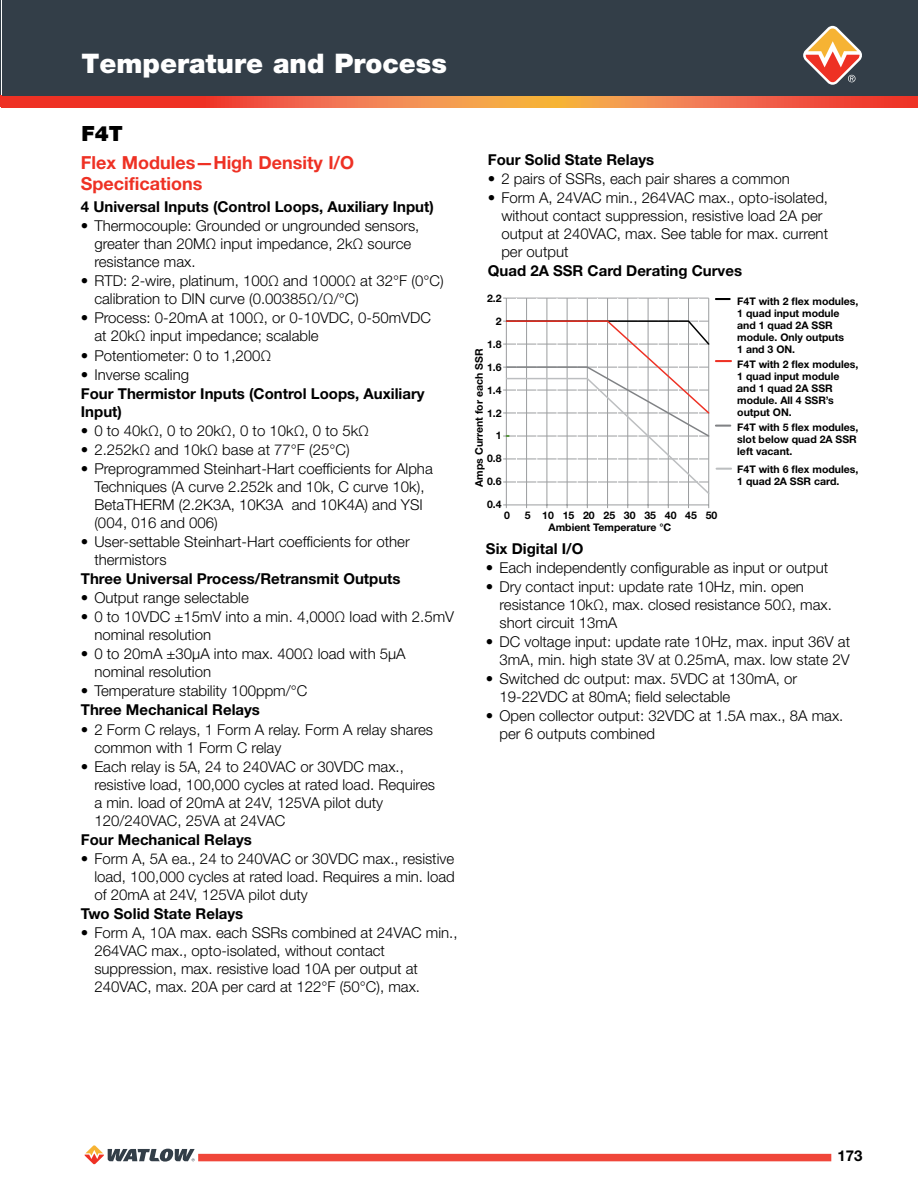
<style>
.page{position:relative;width:918px;height:1188px;background:#fff}
.page>*{position:absolute;margin:0;border:0;box-sizing:border-box;transform-origin:0 0}
.t1{font:900 27px "Helvetica Neue LT Std";color:#fff}
.t2{font:900 21px "Helvetica Neue LT Std";color:#000}
.t3{font:700 18px/21.6px "Helvetica Neue LT Std";color:#ee3124}
.t4{font:300 15px/18px "Helvetica Neue LT Std";color:#000}
.t5{font:700 15px/18px "Helvetica Neue LT Std";color:#000}
.t6{font:700 10.5px/12px "Helvetica Neue LT Std";color:#000}
</style>
<div class="page">
<div style="left:198px;top:1154px;width:633px;height:7px;background:#f0463a"></div>
<svg style="left:85px;top:1145px;width:110px;height:19px"></svg>
<hr style="left:0;top:0;width:1px;height:96px;background:#333e48">
<div style="left:2px;top:0;width:916px;height:97px;background:#333e48"></div>
<svg style="left:2px;top:97px;width:916px;height:10px;background:#f1673e"></svg>
<svg style="left:803px;top:26px;width:59px;height:59px"></svg>
<hr style="left:506px;top:298px;width:203px;height:1px;background:#9b9d9f">
<hr style="left:698px;top:298px;width:1px;height:207px;background:#fff">
<hr style="left:678px;top:298px;width:1px;height:207px;background:#fff">
<hr style="left:658px;top:298px;width:1px;height:207px;background:#fff">
<hr style="left:638px;top:298px;width:1px;height:207px;background:#fff">
<hr style="left:617px;top:298px;width:1px;height:207px;background:#fff">
<hr style="left:597px;top:298px;width:1px;height:207px;background:#fff">
<hr style="left:577px;top:298px;width:1px;height:207px;background:#fff">
<hr style="left:557px;top:298px;width:1px;height:207px;background:#fff">
<hr style="left:537px;top:298px;width:1px;height:207px;background:#fff">
<hr style="left:516px;top:298px;width:1px;height:207px;background:#fff">
<hr style="left:708px;top:298px;width:1px;height:207px;background:#9b9d9f">
<hr style="left:688px;top:298px;width:1px;height:207px;background:#9b9d9f">
<hr style="left:668px;top:298px;width:1px;height:207px;background:#9b9d9f">
<hr style="left:648px;top:298px;width:1px;height:207px;background:#9b9d9f">
<hr style="left:628px;top:298px;width:1px;height:207px;background:#9b9d9f">
<hr style="left:607px;top:298px;width:1px;height:207px;background:#9b9d9f">
<hr style="left:587px;top:298px;width:1px;height:207px;background:#9b9d9f">
<hr style="left:567px;top:298px;width:1px;height:207px;background:#9b9d9f">
<hr style="left:547px;top:298px;width:1px;height:207px;background:#9b9d9f">
<hr style="left:526px;top:298px;width:1px;height:207px;background:#9b9d9f">
<hr style="left:506px;top:298px;width:1px;height:207px;background:#9b9d9f">
<hr style="left:506px;top:505px;width:203px;height:1px;background:#9b9d9f">
<svg style="left:503px;top:320px;width:207px;height:176px"></svg>
<svg style="left:716px;top:298px;width:14px;height:2px"></svg>
<svg style="left:716px;top:360px;width:15px;height:2px"></svg>
<svg style="left:716px;top:425px;width:14px;height:2px"></svg>
<svg style="left:717px;top:468px;width:14px;height:2px"></svg>
<h1 class="t1" style="left:82px;top:47px;width:367px">Temperature and Process</h1>
<h2 class="t2" style="left:82px;top:121px;width:43px">F4T</h2>
<p class="t3" style="left:81px;top:151px;width:275px">Flex Modules—High Density I/O<br>Specifications</p>
<p class="t5" style="left:488px;top:150px;width:168px">Four Solid State Relays</p>
<p class="t4" style="left:488px;top:170px;width:303px">• 2 pairs of SSRs, each pair shares a common</p>
<p class="t4" style="left:501px;top:189px;width:328px;text-indent:-14px">• Form A, 24VAC min., 264VAC max., opto-isolated, without contact suppression, resistive load 2A per output at 240VAC, max. See table for max. current per output</p>
<p class="t5" style="left:488px;top:262px;width:256px">Quad 2A SSR Card Derating Curves</p>
<p class="t5" style="left:81px;top:198px;width:355px">4 Universal Inputs (Control Loops, Auxiliary Input)</p>
<p class="t4" style="left:94px;top:217px;width:327px;text-indent:-14px">• Thermocouple: Grounded or ungrounded sensors, greater than 20MΩ input impedance, 2kΩ source resistance max.</p>
<p class="t4" style="left:94px;top:272px;width:351px;text-indent:-14px">• RTD: 2-wire, platinum, 100Ω and 1000Ω at 32°F (0°C) calibration to DIN curve (0.00385Ω/Ω/°C)</p>
<p class="t4" style="left:94px;top:309px;width:338px;text-indent:-14px">• Process: 0-20mA at 100Ω, or 0-10VDC, 0-50mVDC at 20kΩ input impedance; scalable</p>
<p class="t4" style="left:81px;top:346px;width:192px">• Potentiometer: 0 to 1,200Ω</p>
<p class="t4" style="left:81px;top:365px;width:110px">• Inverse scaling</p>
<p class="t5" style="left:81px;top:384px;width:345px">Four Thermistor Inputs (Control Loops, Auxiliary<br>Input)</p>
<p class="t4" style="left:81px;top:421px;width:290px">• 0 to 40kΩ, 0 to 20kΩ, 0 to 10kΩ, 0 to 5kΩ</p>
<p class="t4" style="left:81px;top:440px;width:270px">• 2.252kΩ and 10kΩ base at 77°F (25°C)</p>
<p class="t4" style="left:94px;top:459px;width:340px;text-indent:-13px">• Preprogrammed Steinhart-Hart coefficients for Alpha Techniques (A curve 2.252k and 10k, C curve 10k), BetaTHERM (2.2K3A, 10K3A and 10K4A) and YSI (004, 016 and 006)</p>
<p class="t4" style="left:94px;top:532px;width:317px;text-indent:-14px">• User-settable Steinhart-Hart coefficients for other thermistors</p>
<p class="t5" style="left:81px;top:569px;width:321px">Three Universal Process/Retransmit Outputs</p>
<p class="t4" style="left:81px;top:589px;width:169px">• Output range selectable</p>
<p class="t4" style="left:94px;top:608px;width:361px;text-indent:-14px">• 0 to 10VDC ±15mV into a min. 4,000Ω load with 2.5mV nominal resolution</p>
<p class="t4" style="left:94px;top:645px;width:313px;text-indent:-14px">• 0 to 20mA ±30μA into max. 400Ω load with 5μA nominal resolution</p>
<p class="t4" style="left:81px;top:682px;width:228px">• Temperature stability 100ppm/°C</p>
<p class="t5" style="left:81px;top:701px;width:181px">Three Mechanical Relays</p>
<p class="t4" style="left:94px;top:720px;width:340px;text-indent:-13px">• 2 Form C relays, 1 Form A relay. Form A relay shares common with 1 Form C relay</p>
<p class="t4" style="left:94px;top:757px;width:342px;text-indent:-14px">• Each relay is 5A, 24 to 240VAC or 30VDC max., resistive load, 100,000 cycles at rated load. Requires a min. load of 20mA at 24V, 125VA pilot duty 120/240VAC, 25VA at 24VAC</p>
<p class="t5" style="left:81px;top:830px;width:173px">Four Mechanical Relays</p>
<p class="t4" style="left:94px;top:849px;width:362px;text-align:justify;text-indent:-13px">• Form A, 5A ea., 24 to 240VAC or 30VDC max., resistive load, 100,000 cycles at rated load. Requires a min. load of 20mA at 24V, 125VA pilot duty</p>
<p class="t5" style="left:81px;top:904px;width:164px">Two Solid State Relays</p>
<p class="t4" style="left:94px;top:923px;width:365px;text-indent:-14px">• Form A, 10A max. each SSRs combined at 24VAC min., 264VAC max., opto-isolated, without contact suppression, max. resistive load 10A per output at 240VAC, max. 20A per card at 122°F (50°C), max.</p>
<p class="t6" style="left:487px;top:286px;width:16px;line-height:23px;text-align:right">2.2<br>2<br>1.8<br>1.6<br>1.4<br>1.2<br>1<br>0.8<br>0.6<br>0.4</p>
<p class="t6" style="left:737px;top:295px;width:123px">F4T with 2 flex modules,<br>1 quad input module and 1 quad 2A SSR module. Only outputs<br>1 and 3 ON.</p>
<p class="t6" style="left:737px;top:358px;width:123px">F4T with 2 flex modules,<br>1 quad input module and 1 quad 2A SSR module. All 4 SSR’s output ON.</p>
<p class="t6" style="left:737px;top:421px;width:123px">F4T with 5 flex modules, slot below quad 2A SSR left vacant.</p>
<p class="t6" style="left:737px;top:463px;width:123px">F4T with 6 flex modules,<br>1 quad 2A SSR card.</p>
<p class="t6" style="left:473px;top:487px;width:139px;rotate:-90deg">Amps Current for each SSR</p>
<p class="t6" style="left:504px;top:509px;width:7px">0</p>
<p class="t6" style="left:525px;top:509px;width:194px">5 10 15 20 25 30 35 40 45 50</p>
<p class="t6" style="left:549px;top:521px;width:124px">Ambient Temperature °C</p>
<p class="t5" style="left:486px;top:539px;width:99px">Six Digital I/O</p>
<p class="t4" style="left:486px;top:558px;width:344px">• Each independently configurable as input or output</p>
<p class="t4" style="left:499px;top:577px;width:334px;text-indent:-14px">• Dry contact input: update rate 10Hz, min. open resistance 10kΩ, max. closed resistance 50Ω, max. short circuit 13mA</p>
<p class="t4" style="left:486px;top:633px;width:366px;text-align:right">• DC voltage input: update rate 10Hz, max. input 36V at<br>3mA, min. high state 3V at 0.25mA, max. low state 2V</p>
<p class="t4" style="left:499px;top:670px;width:299px;text-indent:-14px">• Switched dc output: max. 5VDC at 130mA, or<br>19-22VDC at 80mA; field selectable</p>
<p class="t4" style="left:499px;top:707px;width:346px;text-indent:-14px">• Open collector output: 32VDC at 1.5A max., 8A max. per 6 outputs combined</p>
<p class="t5" style="left:838px;top:1146px;width:27px">173</p>
</div>
